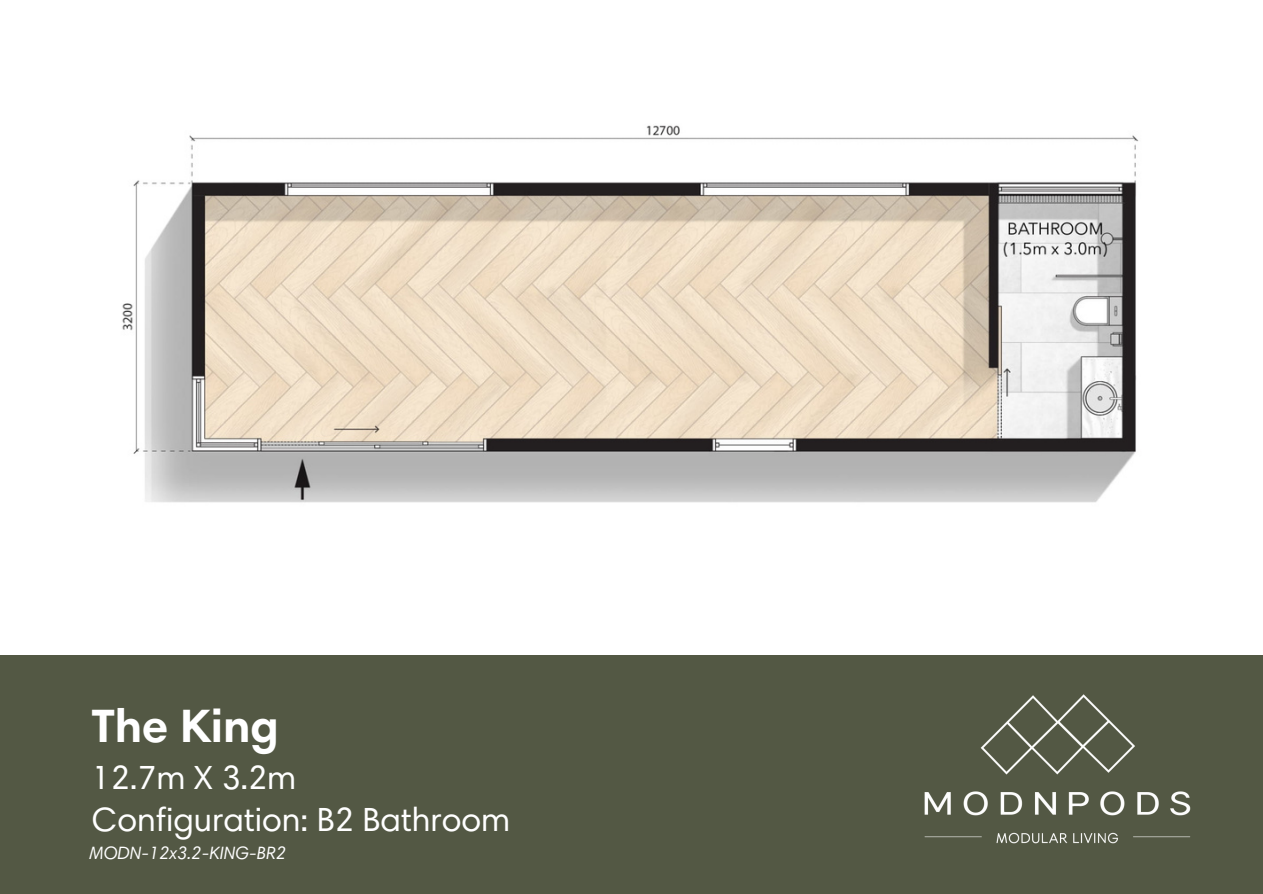
<style>
.page{position:relative;width:1263px;height:894px;background:#fff}
.page>*{position:absolute;margin:0;border:0;box-sizing:border-box;transform-origin:0 0}
.t1{font:700 47.25px "Harmonia Sans Pro Cyr";color:#fff}
.t2{font:33.75px/42.8px "Harmonia Sans Pro Cyr";color:#fff}
.t3{font:italic 18px "Harmonia Sans Pro Cyr";color:#fff}
</style>
<div class="page">
<img style="left:122px;top:125px;width:1017px;height:378px">
<div style="left:0;top:655px;width:1263px;height:238px;background:#535844"></div>
<img style="left:924px;top:694px;width:267px;height:150px">
<h1 class="t1" style="left:92px;top:707px;width:189px">The King</h1>
<p class="t2" style="left:92px;top:759px;width:420px">12.7m X 3.2m<br>Configuration: B2 Bathroom</p>
<p class="t3" style="left:89px;top:845px;width:198px">MODN-12x3.2-KING-BR2</p>
</div>
